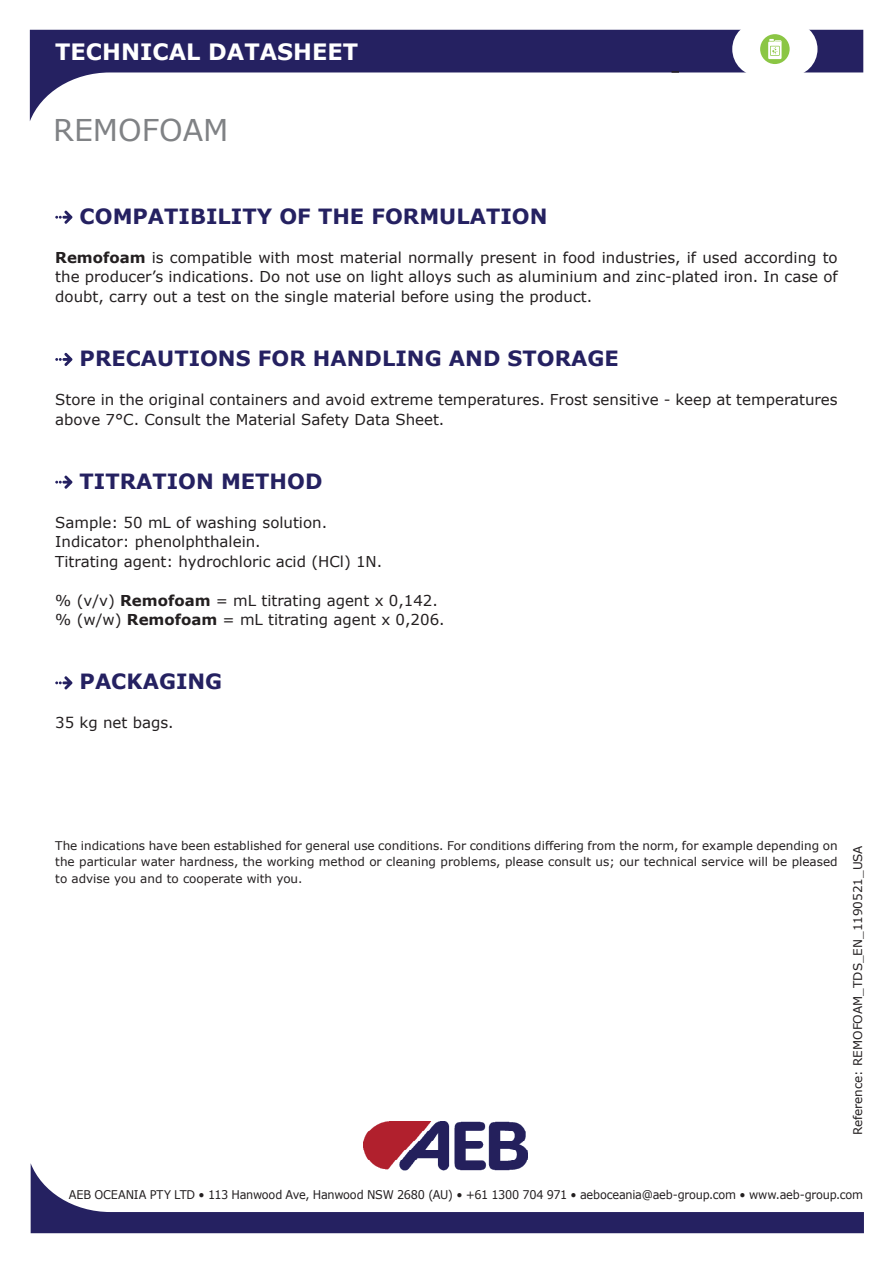
<style>
.page{position:relative;width:893px;height:1263px;background:#fff}
.page>*{position:absolute;margin:0;border:0;box-sizing:border-box;transform-origin:0 0}
.t1{font:30px "Verdana";color:#808285}
.t2{font:700 22.5px "Verdana";color:#fff}
.t3{font:700 21px "Verdana";color:#252161}
.t4{font:15px/19.5px "Verdana";color:#231f20}
.t5{font:12px/16.5px "Verdana";letter-spacing:-.005em;color:#231f20;text-align:justify}
.t6{font:12px "Verdana";letter-spacing:-.005em;color:#231f20;scale:.94 1}
.s1{font-weight:700}
</style>
<div class="page">
<svg style="left:30px;top:30px;width:833px;height:91px"></svg>
<svg style="left:671px;top:71px;width:8px;height:2px"></svg>
<div style="left:732px;top:22px;width:85px;height:54px;background:#fff;border-radius:27px"></div>
<div style="left:760px;top:34px;width:30px;height:30px;background:#8bc644;border-radius:50%"></div>
<svg style="left:768px;top:39px;width:14px;height:20px"></svg>
<img style="left:363px;top:1121px;width:165px;height:42px">
<svg style="left:31px;top:1163px;width:833px;height:70px"></svg>
<svg style="left:55px;top:211px;width:17px;height:13px"></svg>
<svg style="left:55px;top:353px;width:17px;height:13px"></svg>
<svg style="left:55px;top:476px;width:17px;height:13px"></svg>
<svg style="left:55px;top:676px;width:17px;height:13px"></svg>
<h2 class="t2" style="left:55px;top:36px;width:304px">TECHNICAL DATASHEET</h2>
<h1 class="t1" style="left:53px;top:110px;width:177px">REMOFOAM</h1>
<h3 class="t3" style="left:80px;top:201px;width:469px">COMPATIBILITY OF THE FORMULATION</h3>
<p class="t4" style="left:55px;top:247px;width:784px;text-align:justify"><span class="s1">Remofoam</span> is compatible with most material normally present in food industries, if used according to the producer’s indications. Do not use on light alloys such as aluminium and zinc-plated iron. In case of doubt, carry out a test on the single material before using the product.</p>
<h3 class="t3" style="left:80px;top:343px;width:541px">PRECAUTIONS FOR HANDLING AND STORAGE</h3>
<p class="t4" style="left:55px;top:390px;width:784px">Store in the original containers and avoid extreme temperatures. Frost sensitive - keep at temperatures above 7°C. Consult the Material Safety Data Sheet.</p>
<h3 class="t3" style="left:80px;top:466px;width:244px">TITRATION METHOD</h3>
<p class="t4" style="left:55px;top:512px;width:329px">Sample: 50 mL of washing solution.<br>Indicator: phenolphthalein.<br>Titrating agent: hydrochloric acid (HCl) 1N.</p>
<p class="t4" style="left:55px;top:590px;width:391px">% (v/v) <span class="s1">Remofoam</span> = mL titrating agent x 0,142. % (w/w) <span class="s1">Remofoam</span> = mL titrating agent x 0,206.</p>
<h3 class="t3" style="left:80px;top:667px;width:144px">PACKAGING</h3>
<p class="t4" style="left:55px;top:713px;width:120px">35 kg net bags.</p>
<p class="t5" style="left:55px;top:837px;width:784px">The indications have been established for general use conditions. For conditions differing from the norm, for example depending on the particular water hardness, the working method or cleaning problems, please consult us; our technical service will be pleased to advise you and to cooperate with you.</p>
<p class="t5" style="left:849px;top:1135px;width:292px;rotate:-90deg">Reference: REMOFOAM_TDS_EN_1190521_USA</p>
<p class="t6" style="left:69px;top:1186px;width:847px">AEB OCEANIA PTY LTD • 113 Hanwood Ave, Hanwood NSW 2680 (AU) • +61 1300 704 971 • aeboceania@aeb-group.com • www.aeb-group.com</p>
</div>
